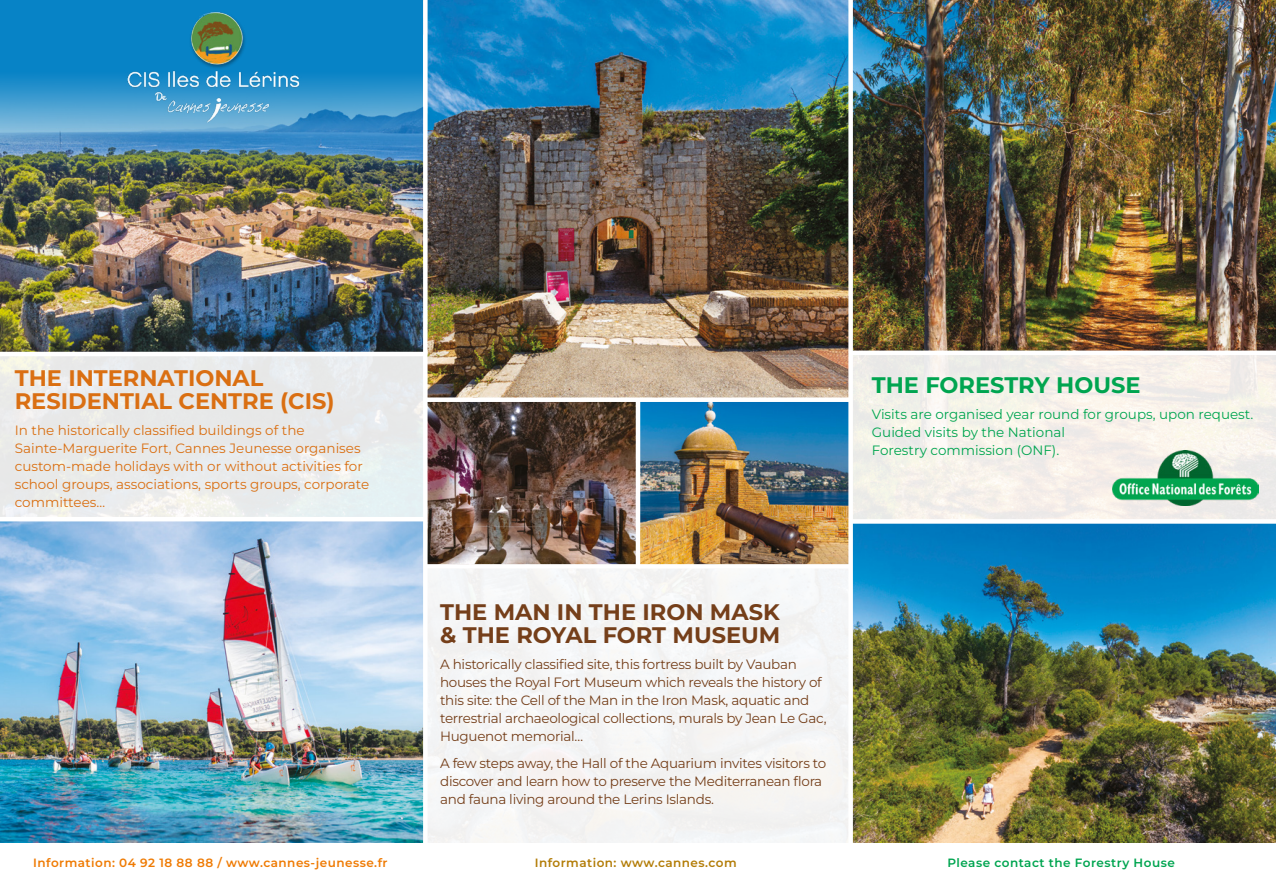
<style>
.page{position:relative;width:1276px;height:893px;background:#fff}
.page>*{position:absolute;margin:0;border:0;box-sizing:border-box;transform-origin:0 0}
.t1{font:700 22.5px/22.5px "Montserrat";color:#753f1a}
.t2{font:700 22.5px/22.5px "Montserrat";color:#da6f12}
.t3{font:700 22.5px "Montserrat";color:#00a550}
.t4{font:13.5px/18px "Montserrat";letter-spacing:-.02em;color:#753f1a}
.t5{font:13.5px/18px "Montserrat";color:#da6f12}
.t6{font:13.5px/18px "Montserrat";color:#00a550}
.t7{font:600 12px "Montserrat";letter-spacing:.04em;color:#ef7b04}
.t8{font:600 12px "Montserrat";letter-spacing:.04em;color:#00a550}
.t9{font:600 12px "Montserrat";letter-spacing:.04em;color:#b37d08}
</style>
<div class="page">
<img style="left:0;top:234px;width:423px;height:608px">
<img style="left:0;top:0;width:423px;height:234px">
<img style="left:427px;top:402px;width:209px;height:162px">
<img style="left:640px;top:402px;width:208px;height:162px">
<img style="left:427px;top:0;width:421px;height:397px">
<img style="left:853px;top:0;width:423px;height:351px">
<img style="left:853px;top:524px;width:423px;height:318px">
<div style="left:850px;top:355px;width:426px;height:166px;background:#f5f0e9"></div>
<img style="left:1112px;top:450px;width:147px;height:55px">
<div style="left:425px;top:569px;width:425px;height:279px;background:#f5f5f5"></div>
<div style="left:0;top:355px;width:425px;height:166px;background:#e8eaea"></div>
<hr style="left:0;top:352px;width:425px;height:4px;background:#fff">
<hr style="left:423px;top:0;width:4px;height:893px;background:#fff">
<div style="left:848px;top:0;width:5px;height:893px;background:#fff"></div>
<hr style="left:0;top:517px;width:425px;height:4px;background:#fff">
<div style="left:850px;top:519px;width:426px;height:5px;background:#fff"></div>
<img style="left:106px;top:9px;width:213px;height:113px">
<h1 class="t2" style="left:15px;top:366px;width:321px">THE INTERNATIONAL<br>RESIDENTIAL CENTRE (CIS)</h1>
<p class="t5" style="left:15px;top:421px;width:356px">In the historically classified buildings of the Sainte-Marguerite Fort, Cannes Jeunesse organises custom-made holidays with or without activities for school groups, associations, sports groups, corporate committees…</p>
<h1 class="t3" style="left:872px;top:368px;width:270px">THE FORESTRY HOUSE</h1>
<p class="t6" style="left:872px;top:405px;width:383px">Visits are organised year round for groups, upon request.<br>Guided visits by the National<br>Forestry commission (ONF).</p>
<h1 class="t1" style="left:440px;top:600px;width:342px">THE MAN IN THE IRON MASK &amp; THE ROYAL FORT MUSEUM</h1>
<p class="t4" style="left:440px;top:655px;width:388px">A historically classified site, this fortress built by Vauban houses the Royal Fort Museum which reveals the history of this site: the Cell of the Man in the Iron Mask, aquatic and terrestrial archaeological collections, murals by Jean Le Gac, Huguenot memorial…</p>
<p class="t4" style="left:440px;top:753px;width:388px">A few steps away, the Hall of the Aquarium invites visitors to discover and learn how to preserve the Mediterranean flora and fauna living around the Lerins Islands.</p>
<p class="t7" style="left:33px;top:855px;width:356px">Information: 04 92 18 88 88 / www.cannes-jeunesse.fr</p>
<p class="t9" style="left:535px;top:855px;width:203px">Information: www.cannes.com</p>
<p class="t8" style="left:947px;top:855px;width:229px">Please contact the Forestry House</p>
</div>
